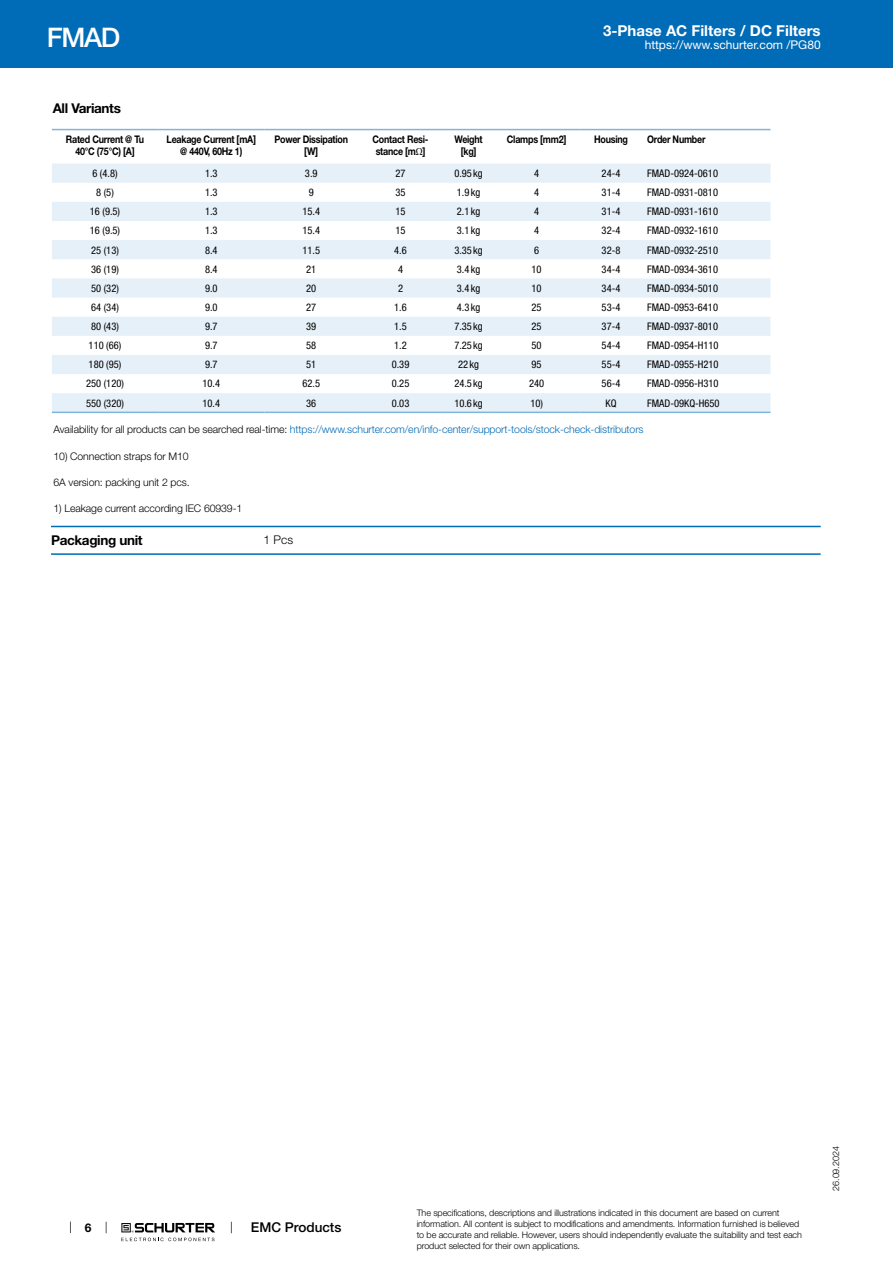
<style>
.page{position:relative;width:893px;height:1263px;background:#fff}
.page>*{position:absolute;margin:0;border:0;box-sizing:border-box;transform-origin:0 0}
.t1{font:500 27px "Helvetica Neue LT";color:#fff}
.t2{font:700 15px "Helvetica Neue LT";color:#fff}
.t3{font:700 13.5px "Helvetica Neue LT";letter-spacing:-.025em;color:#000}
.t4{font:500 13.5px "Helvetica Neue LT";color:#000}
.t5{font:12px "Helvetica Neue LT";color:#fff}
.t6{font:300 12px "Helvetica Neue LT";color:#000}
.t7{font:700 12px "Helvetica Neue LT";color:#000}
.t8{font:condensed 10.5px "Helvetica Neue LT";color:#000}
.t9{font:700 10.5px/12.6px "Helvetica Neue LT";letter-spacing:-.025em;color:#000;text-align:center;scale:.85 1}
.t10{font:300 10.5px "Helvetica Neue LT";letter-spacing:-.01em;color:#006bb6}
.t11{font:300 10.5px "Helvetica Neue LT";letter-spacing:-.01em;color:#000}
.t12{font:300 9px/10.8px "Helvetica Neue LT";letter-spacing:-.01em;color:#000}
.s1{font-family:"Arial Unicode MS";font-weight:400}
.s2{color:#000}
</style>
<div class="page">
<svg style="left:70px;top:1221px;width:1px;height:12px"></svg>
<svg style="left:121px;top:1223px;width:94px;height:18px"></svg>
<div style="left:0;top:0;width:893px;height:68px;background:#006bb6"></div>
<svg style="left:52px;top:130px;width:718px;height:284px"></svg>
<svg style="left:52px;top:164px;width:718px;height:248px;fill:#e6f0f8"></svg>
<hr style="left:52px;top:129px;width:106px;height:1px;background:#80b5db">
<hr style="left:158px;top:129px;width:106px;height:1px;background:#80b5db">
<hr style="left:264px;top:129px;width:94px;height:1px;background:#80b5db">
<hr style="left:358px;top:129px;width:85px;height:1px;background:#80b5db">
<hr style="left:443px;top:129px;width:51px;height:1px;background:#80b5db">
<hr style="left:494px;top:129px;width:85px;height:1px;background:#80b5db">
<hr style="left:579px;top:129px;width:64px;height:1px;background:#80b5db">
<hr style="left:643px;top:129px;width:127px;height:1px;background:#80b5db">
<hr style="left:52px;top:412px;width:106px;height:1px;background:#80b5db">
<hr style="left:158px;top:412px;width:106px;height:1px;background:#80b5db">
<hr style="left:264px;top:412px;width:94px;height:1px;background:#80b5db">
<hr style="left:358px;top:412px;width:85px;height:1px;background:#80b5db">
<hr style="left:443px;top:412px;width:51px;height:1px;background:#80b5db">
<hr style="left:494px;top:412px;width:85px;height:1px;background:#80b5db">
<hr style="left:579px;top:412px;width:64px;height:1px;background:#80b5db">
<hr style="left:643px;top:412px;width:127px;height:1px;background:#80b5db">
<hr style="left:51px;top:526px;width:770px;height:1px;background:#006bb6">
<hr style="left:51px;top:553px;width:770px;height:2px;background:#006bb6">
<h1 class="t1" style="left:47px;top:21px;width:75px">FMAD</h1>
<h2 class="t2" style="left:603px;top:21px;width:219px">3-Phase AC Filters / DC Filters</h2>
<p class="t5" style="left:645px;top:38px;width:178px">https://www.schurter.com /PG80</p>
<p class="t3" style="left:53px;top:99px;width:70px">All Variants</p>
<p class="t9" style="left:66px;top:133px;width:94px">Rated Current @ Tu<br>40°C (75°C) [A]</p>
<p class="t9" style="left:167px;top:133px;width:107px">Leakage Current [mA] @ 440V, 60Hz 1)</p>
<p class="t9" style="left:274px;top:133px;width:88px">Power Dissipation [W]</p>
<p class="t9" style="left:373px;top:133px;width:67px;text-align:left">Contact Resi&shy;stance [m<span class="s1">Ω</span>]</p>
<p class="t9" style="left:454px;top:133px;width:35px">Weight [kg]</p>
<p class="t9" style="left:507px;top:133px;width:71px">Clamps [mm2]</p>
<p class="t9" style="left:594px;top:133px;width:41px">Housing</p>
<p class="t9" style="left:647px;top:133px;width:70px">Order Number</p>
<p class="t8" style="left:92px;top:167px;width:27px">6 (4.8)</p>
<p class="t8" style="left:205px;top:167px;width:14px">1.3</p>
<p class="t8" style="left:305px;top:167px;width:14px">3.9</p>
<p class="t8" style="left:395px;top:167px;width:12px">27</p>
<p class="t8" style="left:454px;top:167px;width:30px">0.95 kg</p>
<p class="t8" style="left:534px;top:167px;width:7px">4</p>
<p class="t8" style="left:602px;top:167px;width:20px">24-4</p>
<p class="t8" style="left:647px;top:167px;width:72px">FMAD-0924-0610</p>
<p class="t8" style="left:96px;top:186px;width:19px">8 (5)</p>
<p class="t8" style="left:205px;top:186px;width:14px">1.3</p>
<p class="t8" style="left:309px;top:186px;width:7px">9</p>
<p class="t8" style="left:395px;top:186px;width:12px">35</p>
<p class="t8" style="left:457px;top:186px;width:25px">1.9 kg</p>
<p class="t8" style="left:534px;top:186px;width:7px">4</p>
<p class="t8" style="left:602px;top:186px;width:20px">31-4</p>
<p class="t8" style="left:647px;top:186px;width:72px">FMAD-0931-0810</p>
<p class="t8" style="left:90px;top:205px;width:32px">16 (9.5)</p>
<p class="t8" style="left:205px;top:205px;width:14px">1.3</p>
<p class="t8" style="left:302px;top:205px;width:19px">15.4</p>
<p class="t8" style="left:395px;top:205px;width:12px">15</p>
<p class="t8" style="left:457px;top:205px;width:25px">2.1 kg</p>
<p class="t8" style="left:534px;top:205px;width:7px">4</p>
<p class="t8" style="left:602px;top:205px;width:20px">31-4</p>
<p class="t8" style="left:647px;top:205px;width:72px">FMAD-0931-1610</p>
<p class="t8" style="left:90px;top:225px;width:32px">16 (9.5)</p>
<p class="t8" style="left:205px;top:225px;width:14px">1.3</p>
<p class="t8" style="left:302px;top:225px;width:19px">15.4</p>
<p class="t8" style="left:395px;top:225px;width:12px">15</p>
<p class="t8" style="left:457px;top:225px;width:25px">3.1 kg</p>
<p class="t8" style="left:534px;top:225px;width:7px">4</p>
<p class="t8" style="left:602px;top:225px;width:20px">32-4</p>
<p class="t8" style="left:647px;top:225px;width:72px">FMAD-0932-1610</p>
<p class="t8" style="left:91px;top:244px;width:29px">25 (13)</p>
<p class="t8" style="left:205px;top:244px;width:14px">8.4</p>
<p class="t8" style="left:302px;top:244px;width:19px">11.5</p>
<p class="t8" style="left:394px;top:244px;width:14px">4.6</p>
<p class="t8" style="left:454px;top:244px;width:30px">3.35 kg</p>
<p class="t8" style="left:534px;top:244px;width:7px">6</p>
<p class="t8" style="left:602px;top:244px;width:20px">32-8</p>
<p class="t8" style="left:647px;top:244px;width:72px">FMAD-0932-2510</p>
<p class="t8" style="left:91px;top:263px;width:29px">36 (19)</p>
<p class="t8" style="left:205px;top:263px;width:14px">8.4</p>
<p class="t8" style="left:306px;top:263px;width:12px">21</p>
<p class="t8" style="left:398px;top:263px;width:7px">4</p>
<p class="t8" style="left:457px;top:263px;width:25px">3.4 kg</p>
<p class="t8" style="left:532px;top:263px;width:12px">10</p>
<p class="t8" style="left:602px;top:263px;width:20px">34-4</p>
<p class="t8" style="left:647px;top:263px;width:72px">FMAD-0934-3610</p>
<p class="t8" style="left:91px;top:282px;width:29px">50 (32)</p>
<p class="t8" style="left:205px;top:282px;width:14px">9.0</p>
<p class="t8" style="left:306px;top:282px;width:12px">20</p>
<p class="t8" style="left:398px;top:282px;width:7px">2</p>
<p class="t8" style="left:457px;top:282px;width:25px">3.4 kg</p>
<p class="t8" style="left:532px;top:282px;width:12px">10</p>
<p class="t8" style="left:602px;top:282px;width:20px">34-4</p>
<p class="t8" style="left:647px;top:282px;width:72px">FMAD-0934-5010</p>
<p class="t8" style="left:91px;top:301px;width:29px">64 (34)</p>
<p class="t8" style="left:205px;top:301px;width:14px">9.0</p>
<p class="t8" style="left:306px;top:301px;width:12px">27</p>
<p class="t8" style="left:394px;top:301px;width:14px">1.6</p>
<p class="t8" style="left:457px;top:301px;width:25px">4.3 kg</p>
<p class="t8" style="left:532px;top:301px;width:12px">25</p>
<p class="t8" style="left:602px;top:301px;width:20px">53-4</p>
<p class="t8" style="left:647px;top:301px;width:72px">FMAD-0953-6410</p>
<p class="t8" style="left:91px;top:320px;width:29px">80 (43)</p>
<p class="t8" style="left:205px;top:320px;width:14px">9.7</p>
<p class="t8" style="left:306px;top:320px;width:12px">39</p>
<p class="t8" style="left:394px;top:320px;width:14px">1.5</p>
<p class="t8" style="left:454px;top:320px;width:30px">7.35 kg</p>
<p class="t8" style="left:532px;top:320px;width:12px">25</p>
<p class="t8" style="left:602px;top:320px;width:20px">37-4</p>
<p class="t8" style="left:647px;top:320px;width:72px">FMAD-0937-8010</p>
<p class="t8" style="left:89px;top:339px;width:34px">110 (66)</p>
<p class="t8" style="left:205px;top:339px;width:14px">9.7</p>
<p class="t8" style="left:306px;top:339px;width:12px">58</p>
<p class="t8" style="left:394px;top:339px;width:14px">1.2</p>
<p class="t8" style="left:454px;top:339px;width:30px">7.25 kg</p>
<p class="t8" style="left:532px;top:339px;width:12px">50</p>
<p class="t8" style="left:602px;top:339px;width:20px">54-4</p>
<p class="t8" style="left:647px;top:339px;width:73px">FMAD-0954-H110</p>
<p class="t8" style="left:89px;top:358px;width:34px">180 (95)</p>
<p class="t8" style="left:205px;top:358px;width:14px">9.7</p>
<p class="t8" style="left:306px;top:358px;width:12px">51</p>
<p class="t8" style="left:392px;top:358px;width:19px">0.39</p>
<p class="t8" style="left:458px;top:358px;width:22px">22 kg</p>
<p class="t8" style="left:532px;top:358px;width:12px">95</p>
<p class="t8" style="left:602px;top:358px;width:20px">55-4</p>
<p class="t8" style="left:647px;top:358px;width:73px">FMAD-0955-H210</p>
<p class="t8" style="left:86px;top:378px;width:39px">250 (120)</p>
<p class="t8" style="left:203px;top:378px;width:19px">10.4</p>
<p class="t8" style="left:302px;top:378px;width:19px">62.5</p>
<p class="t8" style="left:392px;top:378px;width:19px">0.25</p>
<p class="t8" style="left:454px;top:378px;width:30px">24.5 kg</p>
<p class="t8" style="left:529px;top:378px;width:17px">240</p>
<p class="t8" style="left:602px;top:378px;width:20px">56-4</p>
<p class="t8" style="left:647px;top:378px;width:73px">FMAD-0956-H310</p>
<p class="t8" style="left:86px;top:397px;width:39px">550 (320)</p>
<p class="t8" style="left:203px;top:397px;width:19px">10.4</p>
<p class="t8" style="left:306px;top:397px;width:12px">36</p>
<p class="t8" style="left:392px;top:397px;width:19px">0.03</p>
<p class="t8" style="left:454px;top:397px;width:30px">10.6 kg</p>
<p class="t8" style="left:530px;top:397px;width:14px">10)</p>
<p class="t8" style="left:605px;top:397px;width:13px">KQ</p>
<p class="t8" style="left:647px;top:397px;width:74px">FMAD-09KQ-H650</p>
<p class="t10" style="left:54px;top:423px;width:591px"><span class="s2">Availability for all products can be searched real-time:</span> https://www.schurter.com/en/info-center/support-tools/stock-check-distributors</p>
<p class="t11" style="left:54px;top:449px;width:137px">10) Connection straps for M10</p>
<p class="t11" style="left:54px;top:475px;width:138px">6A version: packing unit 2 pcs.</p>
<p class="t11" style="left:54px;top:502px;width:190px">1) Leakage current according IEC 60939-1</p>
<p class="t3" style="left:51px;top:532px;width:93px">Packaging unit</p>
<p class="t6" style="left:264px;top:532px;width:31px">1 Pcs</p>
<p class="t7" style="left:85px;top:1220px;width:8px">6</p>
<p class="t4" style="left:251px;top:1219px;width:92px">EMC Products</p>
<p class="t12" style="left:417px;top:1207px;width:387px">The specifications, descriptions and illustrations indicated in this document are based on current information. All content is subject to modifications and amendments. Information furnished is believed to be accurate and reliable. However, users should independently evaluate the suitability and test each product selected for their own applications.</p>
<p class="t12" style="left:830px;top:1191px;width:46px;rotate:-90deg">26.09.2024</p>
</div>
